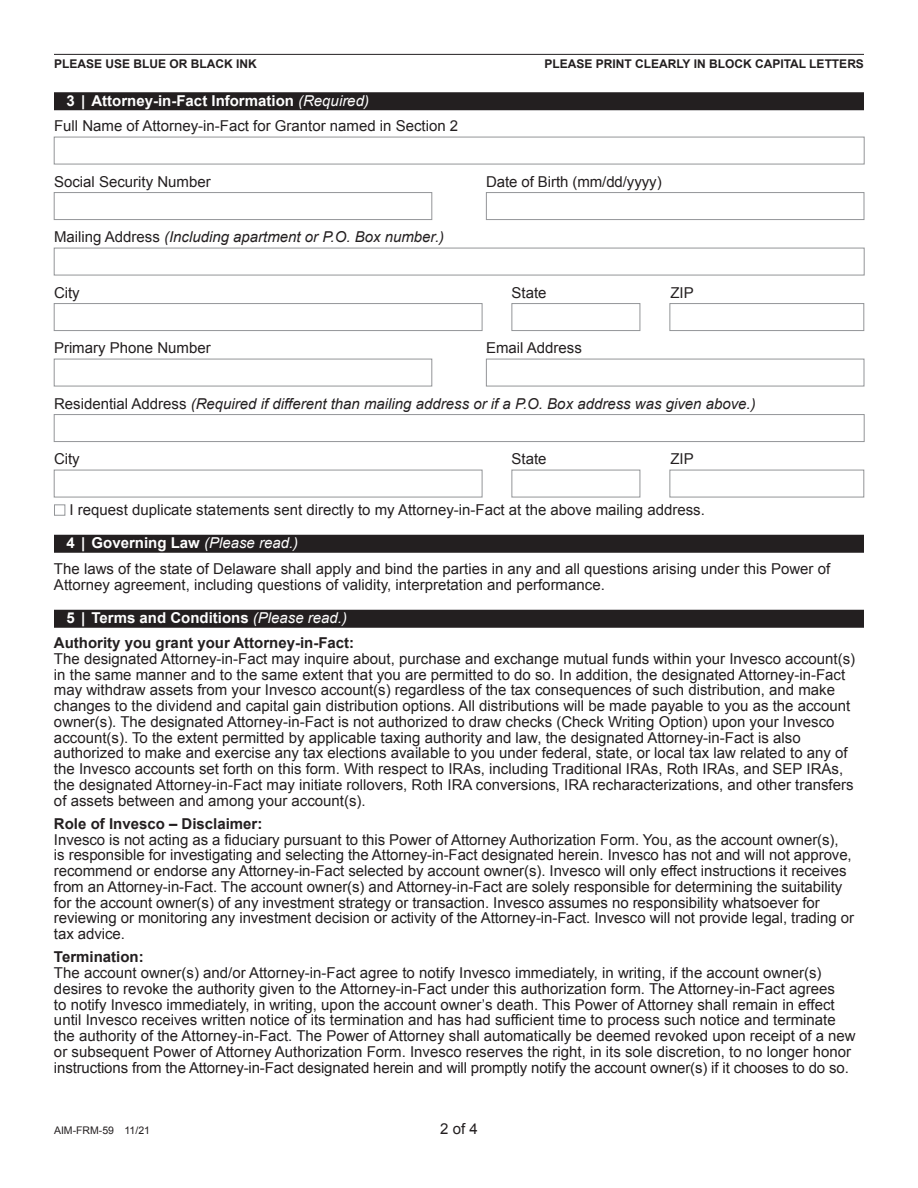
<style>
.page{position:relative;width:918px;height:1188px;background:#fff}
.page>*{position:absolute;margin:0;border:0;box-sizing:border-box;transform-origin:0 0}
.body_10_11{font:15px/15.8px "Arial";color:#231f20}
.body_10_11-2{font:italic 15px "Arial";color:#231f20}
.reversed_header{font:700 15px "Arial";color:#fff}
.body_10_11-3{font:700 15px "Arial";color:#231f20}
.t1{font:700 12px "Arial";color:#231f20}
.t2{font:10.5px "Arial";color:#231f20}
.s1{font-weight:400;font-style:italic}
.s2{font-style:normal}
.s3{color:#939598}
</style>
<div class="page">
<hr style="left:54px;top:54px;width:810px;height:1px;background:#231f20">
<div style="left:54px;top:92px;width:810px;height:18px;background:#231f20"></div>
<div style="left:54px;top:535px;width:810px;height:18px;background:#231f20"></div>
<div style="left:54px;top:610px;width:810px;height:18px;background:#231f20"></div>
<div style="left:54px;top:137px;width:810px;height:27px;border:1px solid #939598"></div>
<div style="left:54px;top:192px;width:378px;height:28px;border:1px solid #939598"></div>
<div style="left:486px;top:192px;width:378px;height:28px;border:1px solid #939598"></div>
<div style="left:54px;top:248px;width:810px;height:27px;border:1px solid #939598"></div>
<div style="left:512px;top:303px;width:128px;height:28px;border:1px solid #939598"></div>
<div style="left:670px;top:303px;width:194px;height:28px;border:1px solid #939598"></div>
<div style="left:54px;top:303px;width:428px;height:28px;border:1px solid #939598"></div>
<div style="left:54px;top:359px;width:378px;height:27px;border:1px solid #939598"></div>
<div style="left:486px;top:359px;width:378px;height:27px;border:1px solid #939598"></div>
<div style="left:54px;top:414px;width:810px;height:28px;border:1px solid #939598"></div>
<div style="left:512px;top:470px;width:128px;height:27px;border:1px solid #939598"></div>
<div style="left:670px;top:470px;width:194px;height:27px;border:1px solid #939598"></div>
<div style="left:54px;top:470px;width:428px;height:27px;border:1px solid #939598"></div>
<p class="t1" style="left:54px;top:56px;width:204px">PLEASE USE BLUE OR BLACK INK</p>
<p class="t1" style="left:544px;top:56px;width:321px">PLEASE PRINT CLEARLY IN BLOCK CAPITAL LETTERS</p>
<p class="reversed_header" style="left:67px;top:91px;width:304px">3 | Attorney-in-Fact Information <span class="s1">(Required)</span></p>
<p class="body_10_11" style="left:54px;top:118px;width:406px">Full Name of Attorney-in-Fact for Grantor named in Section 2</p>
<p class="body_10_11" style="left:54px;top:174px;width:158px">Social Security Number</p>
<p class="body_10_11" style="left:486px;top:174px;width:177px">Date of Birth (mm/dd/yyyy)</p>
<p class="body_10_11-2" style="left:54px;top:227px;width:392px"><span class="s2">Mailing Address</span> (Including apartment or P.O. Box number.)</p>
<p class="body_10_11" style="left:54px;top:285px;width:27px">City</p>
<p class="body_10_11" style="left:512px;top:285px;width:37px">State</p>
<p class="body_10_11" style="left:670px;top:285px;width:25px">ZIP</p>
<p class="body_10_11" style="left:54px;top:340px;width:158px">Primary Phone Number</p>
<p class="body_10_11" style="left:486px;top:340px;width:97px">Email Address</p>
<p class="body_10_11-2" style="left:54px;top:394px;width:703px"><span class="s2">Residential Address</span> (Required if different than mailing address or if a P.O. Box address was given above.)</p>
<p class="body_10_11" style="left:54px;top:451px;width:27px">City</p>
<p class="body_10_11" style="left:512px;top:451px;width:37px">State</p>
<p class="body_10_11" style="left:670px;top:451px;width:25px">ZIP</p>
<p class="body_10_11" style="left:54px;top:502px;width:652px"><span class="s3">■</span> I request duplicate statements sent directly to my Attorney-in-Fact at the above mailing address.</p>
<p class="reversed_header" style="left:67px;top:533px;width:233px">4 | Governing Law <span class="s1">(Please read.)</span></p>
<p class="body_10_11" style="left:54px;top:560px;width:778px;line-height:16.5px">The laws of the state of Delaware shall apply and bind the parties in any and all questions arising under this Power of<br>Attorney agreement, including questions of validity, interpretation and performance.</p>
<p class="reversed_header" style="left:67px;top:608px;width:282px">5 | Terms and Conditions <span class="s1">(Please read.)</span></p>
<p class="body_10_11-3" style="left:54px;top:633px;width:302px">Authority you grant your Attorney-in-Fact:</p>
<p class="body_10_11" style="left:54px;top:651px;width:803px">The designated Attorney-in-Fact may inquire about, purchase and exchange mutual funds within your Invesco account(s) in the same manner and to the same extent that you are permitted to do so. In addition, the designated Attorney-in-Fact may withdraw assets from your Invesco account(s) regardless of the tax consequences of such distribution, and make changes to the dividend and capital gain distribution options. All distributions will be made payable to you as the account owner(s). The designated Attorney-in-Fact is not authorized to draw checks (Check Writing Option) upon your Invesco account(s). To the extent permitted by applicable taxing authority and law, the designated Attorney-in-Fact is also authorized to make and exercise any tax elections available to you under federal, state, or local tax law related to any of the Invesco accounts set forth on this form. With respect to IRAs, including Traditional IRAs, Roth IRAs, and SEP IRAs, the designated Attorney-in-Fact may initiate rollovers, Roth IRA conversions, IRA recharacterizations, and other transfers of assets between and among your account(s).</p>
<p class="body_10_11-3" style="left:54px;top:814px;width:210px">Role of Invesco – Disclaimer:</p>
<p class="body_10_11" style="left:54px;top:832px;width:802px">Invesco is not acting as a fiduciary pursuant to this Power of Attorney Authorization Form. You, as the account owner(s),<br>is responsible for investigating and selecting the Attorney-in-Fact designated herein. Invesco has not and will not approve, recommend or endorse any Attorney-in-Fact selected by account owner(s). Invesco will only effect instructions it receives from an Attorney-in-Fact. The account owner(s) and Attorney-in-Fact are solely responsible for determining the suitability for the account owner(s) of any investment strategy or transaction. Invesco assumes no responsibility whatsoever for reviewing or monitoring any investment decision or activity of the Attorney-in-Fact. Invesco will not provide legal, trading or tax advice.</p>
<p class="body_10_11-3" style="left:54px;top:947px;width:91px">Termination:</p>
<p class="body_10_11" style="left:54px;top:965px;width:803px">The account owner(s) and/or Attorney-in-Fact agree to notify Invesco immediately, in writing, if the account owner(s) desires to revoke the authority given to the Attorney-in-Fact under this authorization form. The Attorney-in-Fact agrees<br>to notify Invesco immediately, in writing, upon the account owner’s death. This Power of Attorney shall remain in effect until Invesco receives written notice of its termination and has had sufficient time to process such notice and terminate the authority of the Attorney-in-Fact. The Power of Attorney shall automatically be deemed revoked upon receipt of a new or subsequent Power of Attorney Authorization Form. Invesco reserves the right, in its sole discretion, to no longer honor instructions from the Attorney-in-Fact designated herein and will promptly notify the account owner(s) if it chooses to do so.</p>
<p class="t2" style="left:54px;top:1123px;width:98px">AIM-FRM-59 11/21</p>
<p class="body_10_11" style="left:440px;top:1121px;width:39px">2 of 4</p>
</div>
